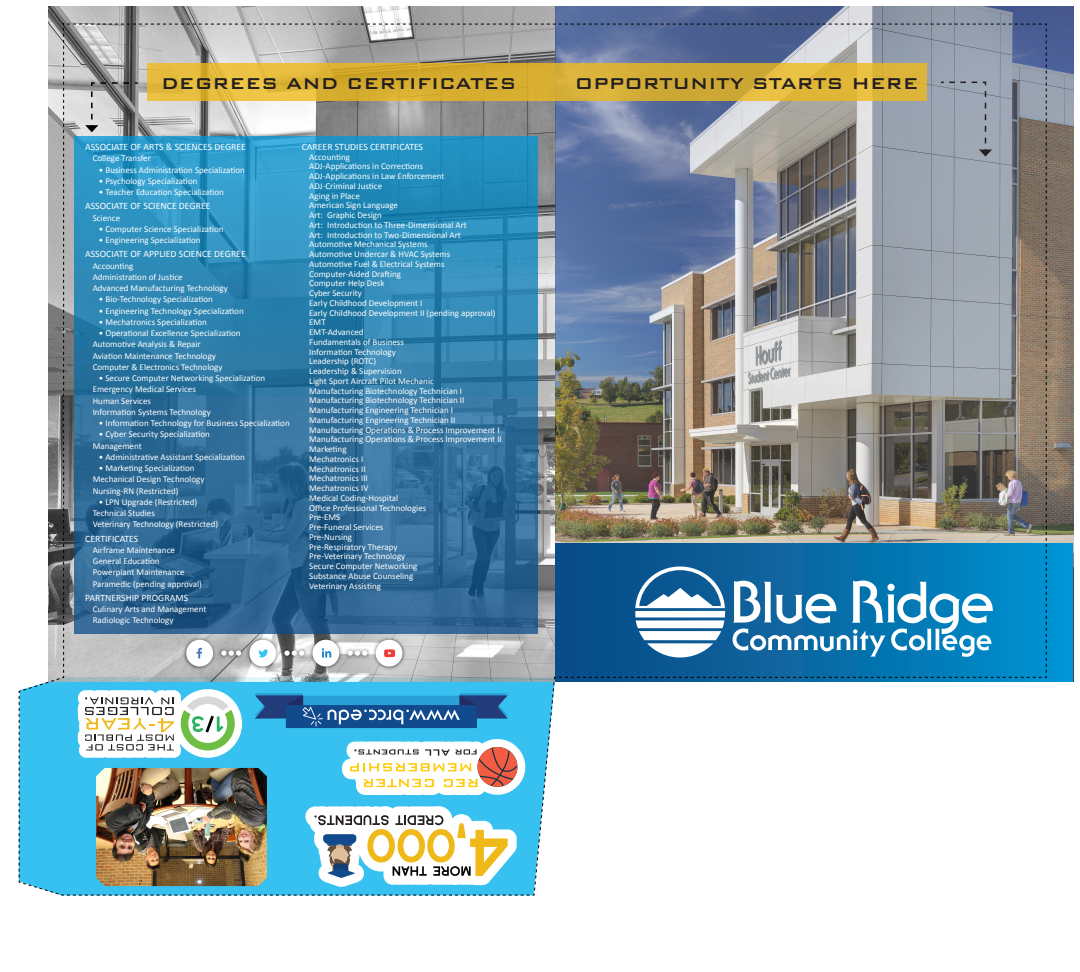
<style>
.page{position:relative;width:1080px;height:972px;background:#fff}
.page>*{position:absolute;margin:0;border:0;box-sizing:border-box;transform-origin:0 0}
.t1{font:500 21px "Bank Gothic BT";color:#231f20}
.sub_curriculum{font:9.75px "Calibri";color:#fff}
.degree{font:9px "Calibri";color:#fff}
.bullets{font:9px "Calibri";color:#fff}
</style>
<div class="page">
<img style="left:49px;top:7px;width:506px;height:15px">
<img style="left:555px;top:7px;width:518px;height:537px">
<div style="left:555px;top:544px;width:518px;height:138px;background:#0094d4"></div>
<img style="left:18px;top:22px;width:1029px;height:874px">
<p class="t1" style="left:161px;top:72px;width:357px">DEGREES AND CERTIFICATES</p>
<p class="t1" style="left:575px;top:72px;width:345px">OPPORTUNITY STARTS HERE</p>
<p class="sub_curriculum" style="left:85px;top:141px;width:162px">ASSOCIATE OF ARTS &amp; SCIENCES DEGREE</p>
<p class="degree" style="left:93px;top:153px;width:60px">College Transfer</p>
<p class="bullets" style="left:99px;top:164px;width:148px">• Business Administration Specialization</p>
<p class="bullets" style="left:99px;top:175px;width:100px">• Psychology Specialization</p>
<p class="bullets" style="left:99px;top:186px;width:127px">• Teacher Education Specialization</p>
<p class="sub_curriculum" style="left:85px;top:200px;width:127px">ASSOCIATE OF SCIENCE DEGREE</p>
<p class="degree" style="left:93px;top:212px;width:29px">Science</p>
<p class="bullets" style="left:99px;top:223px;width:126px">• Computer Science Specialization</p>
<p class="bullets" style="left:99px;top:234px;width:103px">• Engineering Specialization</p>
<p class="sub_curriculum" style="left:85px;top:248px;width:162px">ASSOCIATE OF APPLIED SCIENCE DEGREE</p>
<p class="degree" style="left:93px;top:260px;width:42px">Accounting</p>
<p class="degree" style="left:93px;top:271px;width:91px">Administration of Justice</p>
<p class="degree" style="left:93px;top:282px;width:137px">Advanced Manufacturing Technology</p>
<p class="bullets" style="left:99px;top:294px;width:116px">• Bio-Technology Specialization</p>
<p class="bullets" style="left:99px;top:305px;width:147px">• Engineering Technology Specialization</p>
<p class="bullets" style="left:99px;top:316px;width:110px">• Mechatronics Specialization</p>
<p class="bullets" style="left:99px;top:327px;width:143px">• Operational Excellence Specialization</p>
<p class="degree" style="left:93px;top:339px;width:110px">Automotive Analysis &amp; Repair</p>
<p class="degree" style="left:93px;top:350px;width:125px">Aviation Maintenance Technology</p>
<p class="degree" style="left:93px;top:361px;width:131px">Computer &amp; Electronics Technology</p>
<p class="bullets" style="left:99px;top:372px;width:168px">• Secure Computer Networking Specialization</p>
<p class="degree" style="left:93px;top:384px;width:105px">Emergency Medical Services</p>
<p class="degree" style="left:93px;top:395px;width:60px">Human Services</p>
<p class="degree" style="left:93px;top:406px;width:120px">Information Systems Technology</p>
<p class="bullets" style="left:99px;top:417px;width:193px">• Information Technology for Business Specialization</p>
<p class="bullets" style="left:99px;top:429px;width:113px">• Cyber Security Specialization</p>
<p class="degree" style="left:93px;top:440px;width:51px">Management</p>
<p class="bullets" style="left:99px;top:451px;width:148px">• Administrative Assistant Specialization</p>
<p class="bullets" style="left:99px;top:462px;width:97px">• Marketing Specialization</p>
<p class="degree" style="left:93px;top:474px;width:113px">Mechanical Design Technology</p>
<p class="degree" style="left:93px;top:485px;width:87px">Nursing-RN (Restricted)</p>
<p class="bullets" style="left:99px;top:496px;width:100px">• LPN Upgrade (Restricted)</p>
<p class="degree" style="left:93px;top:507px;width:64px">Technical Studies</p>
<p class="degree" style="left:93px;top:519px;width:127px">Veterinary Technology (Restricted)</p>
<p class="sub_curriculum" style="left:85px;top:532px;width:55px">CERTIFICATES</p>
<p class="degree" style="left:93px;top:544px;width:84px">Airframe Maintenance</p>
<p class="degree" style="left:93px;top:555px;width:68px">General Education</p>
<p class="degree" style="left:93px;top:567px;width:94px">Powerplant Maintenance</p>
<p class="degree" style="left:93px;top:578px;width:111px">Paramedic (pending approval)</p>
<p class="sub_curriculum" style="left:85px;top:591px;width:104px">PARTNERSHIP PROGRAMS</p>
<p class="degree" style="left:93px;top:603px;width:115px">Culinary Arts and Management</p>
<p class="degree" style="left:93px;top:615px;width:82px">Radiologic Technology</p>
<p class="sub_curriculum" style="left:302px;top:140px;width:123px">CAREER STUDIES CERTIFICATES</p>
<p class="degree" style="left:309px;top:151px;width:42px">Accounting</p>
<p class="degree" style="left:309px;top:161px;width:115px">ADJ-Applications in Corrections</p>
<p class="degree" style="left:309px;top:170px;width:137px">ADJ-Applications in Law Enforcement</p>
<p class="degree" style="left:309px;top:180px;width:74px">ADJ-Criminal Justice</p>
<p class="degree" style="left:309px;top:190px;width:52px">Aging in Place</p>
<p class="degree" style="left:309px;top:200px;width:90px">American Sign Language</p>
<p class="degree" style="left:309px;top:209px;width:74px">Art: Graphic Design</p>
<p class="degree" style="left:309px;top:219px;width:159px">Art: Introduction to Three-Dimensional Art</p>
<p class="degree" style="left:309px;top:229px;width:153px">Art: Introduction to Two-Dimensional Art</p>
<p class="degree" style="left:309px;top:239px;width:120px">Automotive Mechanical Systems</p>
<p class="degree" style="left:309px;top:248px;width:142px">Automotive Undercar &amp; HVAC Systems</p>
<p class="degree" style="left:309px;top:258px;width:137px">Automotive Fuel &amp; Electrical Systems</p>
<p class="degree" style="left:309px;top:268px;width:93px">Computer-Aided Drafting</p>
<p class="degree" style="left:309px;top:278px;width:77px">Computer Help Desk</p>
<p class="degree" style="left:309px;top:287px;width:54px">Cyber Security</p>
<p class="degree" style="left:309px;top:297px;width:115px">Early Childhood Development I</p>
<p class="degree" style="left:309px;top:307px;width:188px">Early Childhood Development II (pending approval)</p>
<p class="degree" style="left:309px;top:317px;width:18px">EMT</p>
<p class="degree" style="left:309px;top:326px;width:56px">EMT-Advanced</p>
<p class="degree" style="left:309px;top:336px;width:96px">Fundamentals of Business</p>
<p class="degree" style="left:309px;top:346px;width:88px">Information Technology</p>
<p class="degree" style="left:309px;top:356px;width:68px">Leadership (ROTC)</p>
<p class="degree" style="left:309px;top:365px;width:94px">Leadership &amp; Supervision</p>
<p class="degree" style="left:309px;top:375px;width:126px">Light Sport Aircraft Pilot Mechanic</p>
<p class="degree" style="left:309px;top:385px;width:154px">Manufacturing Biotechnology Technician I</p>
<p class="degree" style="left:309px;top:395px;width:157px">Manufacturing Biotechnology Technician II</p>
<p class="degree" style="left:309px;top:404px;width:145px">Manufacturing Engineering Technician I</p>
<p class="degree" style="left:309px;top:414px;width:148px">Manufacturing Engineering Technician II</p>
<p class="degree" style="left:309px;top:424px;width:192px">Manufacturing Operations &amp; Process Improvement I</p>
<p class="degree" style="left:309px;top:434px;width:194px">Manufacturing Operations &amp; Process Improvement II</p>
<p class="degree" style="left:309px;top:443px;width:39px">Marketing</p>
<p class="degree" style="left:309px;top:453px;width:56px">Mechatronics I</p>
<p class="degree" style="left:309px;top:463px;width:58px">Mechatronics II</p>
<p class="degree" style="left:309px;top:473px;width:60px">Mechatronics III</p>
<p class="degree" style="left:309px;top:482px;width:61px">Mechatronics IV</p>
<p class="degree" style="left:309px;top:492px;width:91px">Medical Coding-Hospital</p>
<p class="degree" style="left:309px;top:502px;width:119px">Office Professional Technologies</p>
<p class="degree" style="left:309px;top:512px;width:33px">Pre-EMS</p>
<p class="degree" style="left:309px;top:521px;width:76px">Pre-Funeral Services</p>
<p class="degree" style="left:309px;top:531px;width:44px">Pre-Nursing</p>
<p class="degree" style="left:309px;top:541px;width:90px">Pre-Respiratory Therapy</p>
<p class="degree" style="left:309px;top:551px;width:98px">Pre-Veterinary Technology</p>
<p class="degree" style="left:309px;top:560px;width:110px">Secure Computer Networking</p>
<p class="degree" style="left:309px;top:570px;width:106px">Substance Abuse Counseling</p>
<p class="degree" style="left:309px;top:580px;width:73px">Veterinary Assisting</p>
</div>
